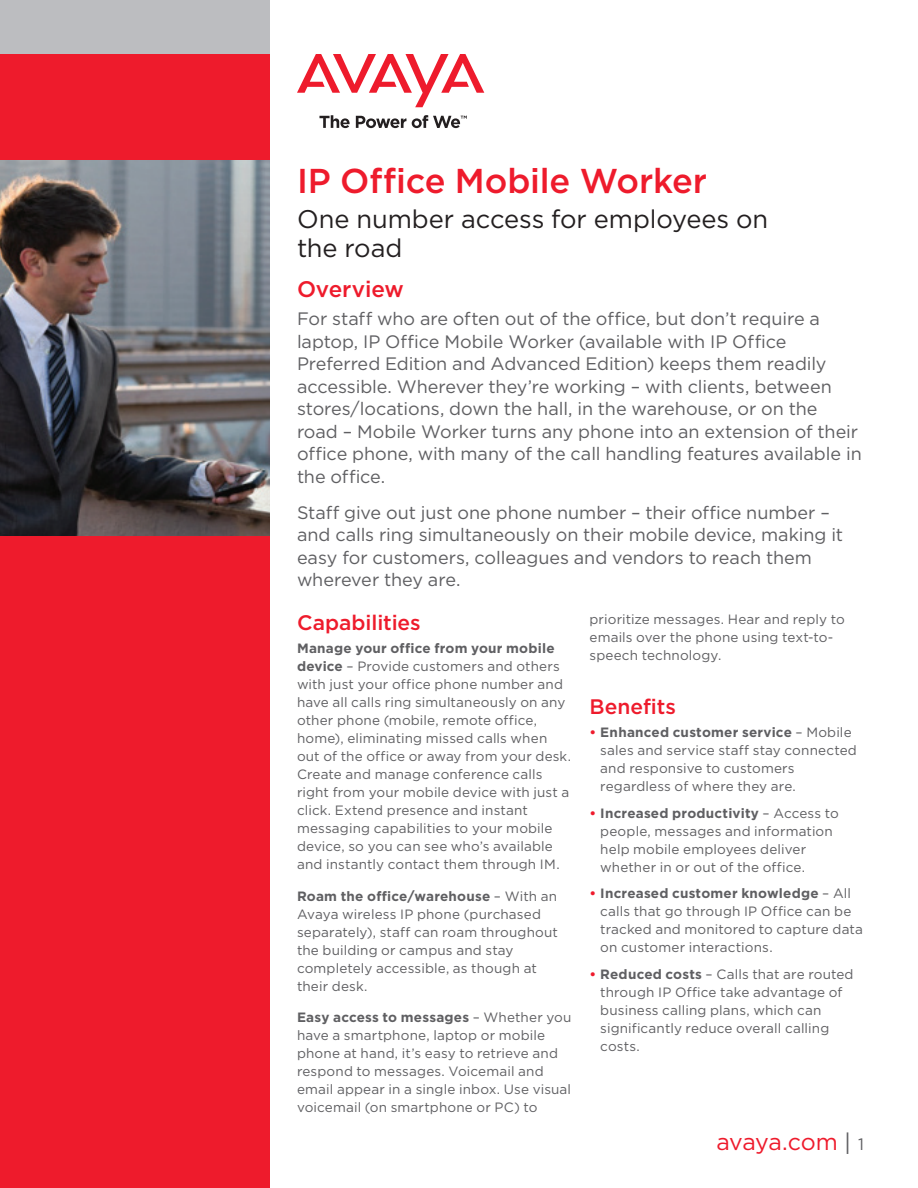
<style>
.page{position:relative;width:918px;height:1188px;background:#fff}
.page>*{position:absolute;margin:0;border:0;box-sizing:border-box;transform-origin:0 0}
.t1{font:500 34.5px "Gotham";letter-spacing:-.005em;color:#ee1b2c}
.Subtitle{font:25.5px/28.5px "Gotham";letter-spacing:-.005em;color:#231f20}
.t2{font:23.25px "Gotham";letter-spacing:-.015em;color:#ee1b2c}
.Body_Header{font:500 22.5px "Gotham";letter-spacing:-.005em;color:#ee1b2c}
.Body_Header-2{font:500 21px "Gotham";letter-spacing:-.005em;color:#ee1b2c}
.intro{font:18px/22.5px "Gotham";letter-spacing:-.005em;color:#5f5f62}
.Body_copy{font:13.5px/18px "Gotham";letter-spacing:.01em;color:#5f5f62}
.s1{font-weight:700}
.s2{font-weight:700;color:#ee1b2c}
.s3{color:#5f5f62}
.s4{font-size:16.5px;color:#5f5f62}
</style>
<div class="page">
<svg style="left:297px;top:54px;width:187px;height:53px"></svg>
<svg style="left:319px;top:115px;width:31px;height:13px"></svg>
<svg style="left:356px;top:116px;width:50px;height:12px"></svg>
<svg style="left:412px;top:115px;width:55px;height:13px"></svg>
<div style="left:0;top:0;width:270px;height:1188px;background:#ee1b2c"></div>
<div style="left:0;top:0;width:270px;height:54px;background:#bcbdc0"></div>
<img style="left:0;top:160px;width:270px;height:376px">
<p class="t1" style="left:297px;top:161px;width:412px">IP Office Mobile Worker</p>
<p class="Subtitle" style="left:297px;top:205px;width:473px">One number access for employees on the road</p>
<p class="Body_Header" style="left:297px;top:277px;width:109px">Overview</p>
<p class="intro" style="left:297px;top:307px;width:566px">For staff who are often out of the office, but don’t require a laptop, IP Office Mobile Worker (available with IP Office Preferred Edition and Advanced Edition) keeps them readily accessible. Wherever they’re working – with clients, between stores/locations, down the hall, in the warehouse, or on the road – Mobile Worker turns any phone into an extension of their office phone, with many of the call handling features available in the office.</p>
<p class="intro" style="left:297px;top:501px;width:548px">Staff give out just one phone number – their office number – and calls ring simultaneously on their mobile device, making it easy for customers, colleagues and vendors to reach them wherever they are.</p>
<p class="Body_Header-2" style="left:297px;top:611px;width:125px">Capabilities</p>
<p class="Body_copy" style="left:297px;top:639px;width:276px"><span class="s1">Manage your office from your mobile device</span> – Provide customers and others with just your office phone number and have all calls ring simultaneously on any other phone (mobile, remote office, home), eliminating missed calls when out of the office or away from your desk.<br>Create and manage conference calls right from your mobile device with just a click. Extend presence and instant messaging capabilities to your mobile device, so you can see who’s available and instantly contact them through IM.</p>
<p class="Body_copy" style="left:297px;top:887px;width:263px"><span class="s1">Roam the office/warehouse</span> – With an<br>Avaya wireless IP phone (purchased separately), staff can roam throughout the building or campus and stay completely accessible, as though at their desk.</p>
<p class="Body_copy" style="left:297px;top:1008px;width:276px"><span class="s1">Easy access to messages</span> – Whether you have a smartphone, laptop or mobile phone at hand, it’s easy to retrieve and respond to messages. Voicemail and email appear in a single inbox. Use visual voicemail (on smartphone or PC) to</p>
<p class="Body_copy" style="left:590px;top:610px;width:257px">prioritize messages. Hear and reply to emails over the phone using text-to&shy;speech technology.</p>
<p class="Body_Header-2" style="left:590px;top:694px;width:88px">Benefits</p>
<p class="Body_copy" style="left:600px;top:723px;width:258px;text-indent:-11px"><span class="s2">•</span> <span class="s1">Enhanced customer service</span> – Mobile sales and service staff stay connected and responsive to customers regardless of where they are.</p>
<p class="Body_copy" style="left:600px;top:804px;width:240px;text-indent:-11px"><span class="s2">•</span> <span class="s1">Increased productivity</span> – Access to people, messages and information help mobile employees deliver whether in or out of the office.</p>
<p class="Body_copy" style="left:600px;top:884px;width:264px;text-indent:-11px"><span class="s2">•</span> <span class="s1">Increased customer knowledge</span> – All calls that go through IP Office can be tracked and monitored to capture data on customer interactions.</p>
<p class="Body_copy" style="left:600px;top:965px;width:255px;text-indent:-11px"><span class="s2">•</span> <span class="s1">Reduced costs</span> – Calls that are routed through IP Office take advantage of business calling plans, which can significantly reduce overall calling costs.</p>
<h3 class="t2" style="left:716px;top:1129px;width:149px">avaya.com <span class="s3">|</span> <span class="s4">1</span></h3>
</div>
